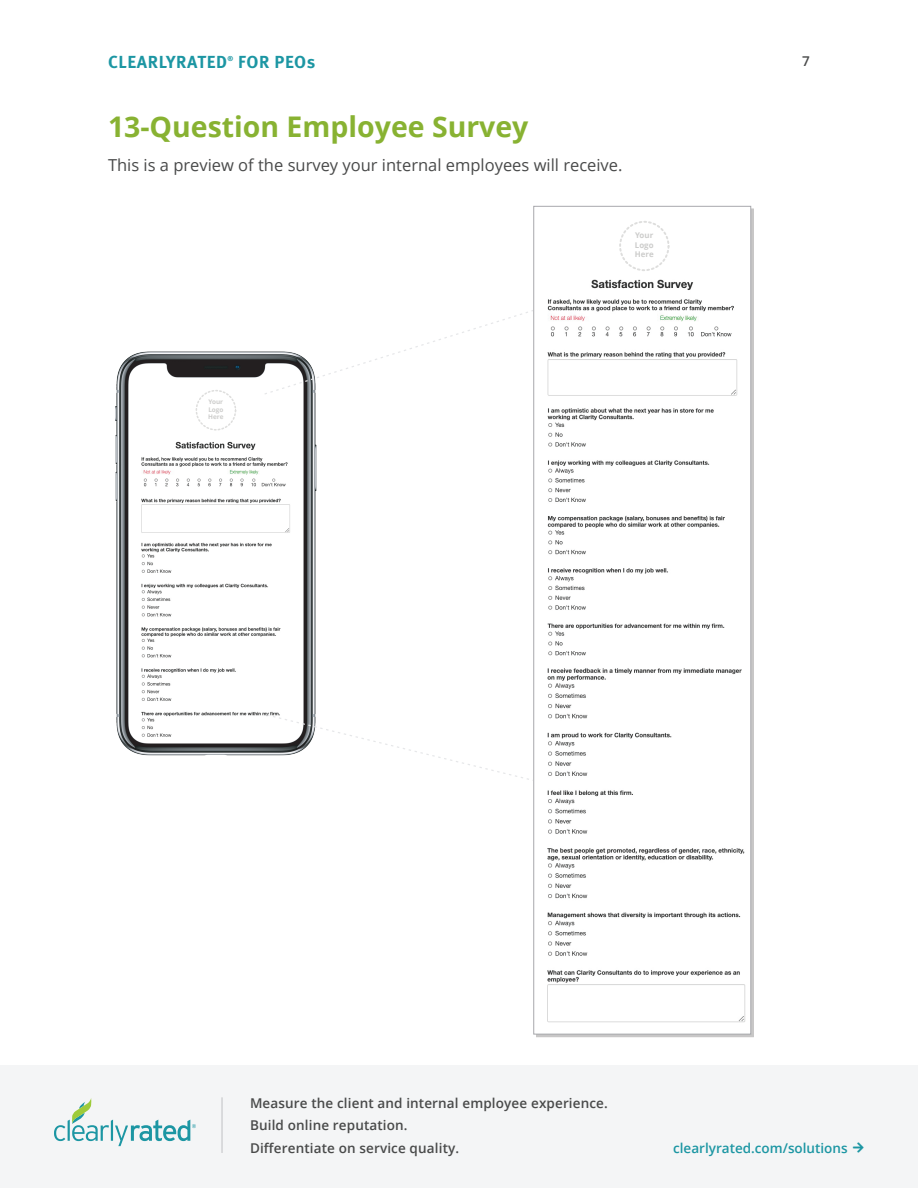
<style>
.page{position:relative;width:918px;height:1188px;background:#fff}
.page>*{position:absolute;margin:0;border:0;box-sizing:border-box;transform-origin:0 0}
.Heading{font:700 28.5px "Open Sans";color:#88b232}
.t1{font:700 17.4px "Meta OT";letter-spacing:.035em;color:#1c96a3}
.Body_text{font:16.5px "Open Sans";color:#494a4a}
.t2{font:600 13.5px/22.6px "Open Sans";letter-spacing:.01em;color:#494a4a}
.t3{font:600 13.5px "Open Sans";color:#1c96a3}
.t4{font:700 7.95px/9.4px "Open Sans";color:#cccccb;text-align:justify}
.t5{font:700 7.05px "Meta OT";color:#1c96a3}
.t6{font:700 6.3px/7.6px "Open Sans";color:#cccccb;text-align:justify}
</style>
<div class="page">
<div style="left:0;top:1065px;width:918px;height:123px;background:#f4f5f6"></div>
<svg style="left:54px;top:1098px;width:142px;height:48px"></svg>
<hr style="left:221px;top:1097px;width:2px;height:56px;background:#d1d2d4">
<img style="left:115px;top:351px;width:202px;height:405px">
<div style="left:131px;top:387px;width:170px;height:331px;background:#fff"></div>
<div style="left:196px;top:390px;width:40px;height:41px;border:2px dashed #dededd;border-radius:50%"></div>
<img style="left:138px;top:441px;width:152px;height:298px">
<svg style="left:263px;top:310px;width:270px;height:86px"></svg>
<svg style="left:266px;top:714px;width:263px;height:66px"></svg>
<div style="left:533px;top:206px;width:218px;height:828px;border:1px solid #a8a9ad"></div>
<div style="left:619px;top:221px;width:51px;height:50px;border:2px dashed #dededd;border-radius:50%"></div>
<img style="left:547px;top:279px;width:191px;height:377px">
<img style="left:547px;top:668px;width:199px;height:355px">
<p class="t1" style="left:108px;top:51px;width:121px">CLEARLYRATED</p>
<p class="t2" style="left:802px;top:50px;width:9px">7</p>
<p class="t5" style="left:228px;top:54px;width:7px">®</p>
<p class="t1" style="left:238px;top:51px;width:79px">FOR PEOs</p>
<p class="Heading" style="left:108px;top:106px;width:422px">13-Question Employee Survey</p>
<p class="Body_text" style="left:108px;top:154px;width:516px">This is a preview of the survey your internal employees will receive.</p>
<p class="t4" style="left:635px;top:230px;width:20px">Your Logo Here</p>
<p class="t6" style="left:208px;top:398px;width:17px">Your Logo Here</p>
<p class="t2" style="left:250px;top:1091px;width:359px">Measure the client and internal employee experience.<br>Build online reputation.<br>Differentiate on service quality.</p>
<p class="t3" style="left:673px;top:1139px;width:176px">clearlyrated.com/solutions</p>
</div>
